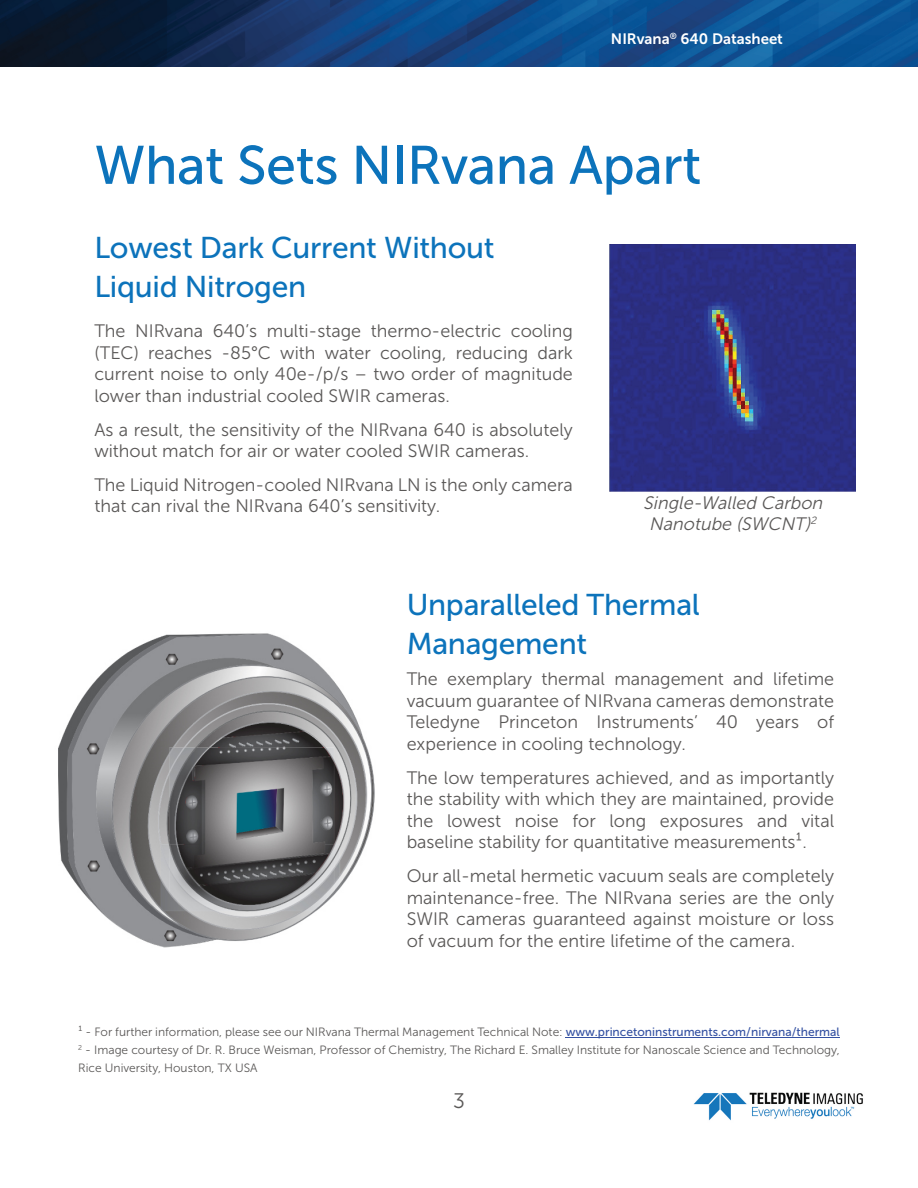
<style>
.page{position:relative;width:918px;height:1188px;background:#fff}
.page>*{position:absolute;margin:0;border:0;box-sizing:border-box;transform-origin:0 0}
.t1{font:54px "Museo Sans 500";letter-spacing:-.01em;color:#0c73bb}
.t2{font:30px/39px "Museo Sans 500";letter-spacing:-.01em;color:#0c73bb}
.t3{font:21px "Museo Sans 300";color:#5a5857}
.t4{font:18px/21.6px "Museo Sans 300";color:#5a5857;text-align:justify}
.t5{font:italic 18px/21.6px "Museo Sans 300";color:#5a5857;text-align:center}
.t6{font:15px "Museo Sans 700";color:#fff}
.t7{font:12px/18px "Museo Sans 300";color:#5a5857;text-align:justify}
.s1{font-family:"Museo Sans 500";color:#3451a2}
</style>
<div class="page">
<img style="left:693px;top:1092px;width:170px;height:29px">
<img style="left:0;top:0;width:918px;height:67px">
<img style="left:58px;top:633px;width:317px;height:315px">
<hr style="left:566px;top:1037px;width:274px;height:1px;background:#3451a2">
<img style="left:609px;top:245px;width:247px;height:246px">
<p class="t6" style="left:611px;top:33px;width:174px">NIRvana<sup>®</sup> 640 Datasheet</p>
<h1 class="t1" style="left:94px;top:143px;width:609px">What Sets NIRvana Apart</h1>
<h2 class="t2" style="left:94px;top:231px;width:402px">Lowest Dark Current Without<br>Liquid Nitrogen</h2>
<p class="t4" style="left:94px;top:322px;width:480px">The NIRvana 640’s multi-stage thermo-electric cooling (TEC) reaches -85°C with water cooling, reducing dark current noise to only 40e-/p/s – two order of magnitude lower than industrial cooled SWIR cameras.</p>
<p class="t4" style="left:94px;top:420px;width:480px">As a result, the sensitivity of the NIRvana 640 is absolutely without match for air or water cooled SWIR cameras.</p>
<p class="t4" style="left:94px;top:476px;width:480px">The Liquid Nitrogen-cooled NIRvana LN is the only camera that can rival the NIRvana 640’s sensitivity.</p>
<p class="t5" style="left:643px;top:493px;width:184px">Single-Walled Carbon<br>Nanotube (SWCNT)<sup>2</sup></p>
<h2 class="t2" style="left:407px;top:588px;width:295px">Unparalleled Thermal<br>Management</h2>
<p class="t4" style="left:407px;top:670px;width:429px">The exemplary thermal management and lifetime vacuum guarantee of NIRvana cameras demonstrate Teledyne Princeton Instruments’ 40 years of experience in cooling technology.</p>
<p class="t4" style="left:407px;top:768px;width:429px">The low temperatures achieved, and as importantly the stability with which they are maintained, provide the lowest noise for long exposures and vital baseline stability for quantitative measurements¹.</p>
<p class="t4" style="left:407px;top:867px;width:429px">Our all-metal hermetic vacuum seals are completely maintenance-free. The NIRvana series are the only SWIR cameras guaranteed against moisture or loss of vacuum for the entire lifetime of the camera.</p>
<p class="t7" style="left:78px;top:1024px;width:763px">¹ - For further information, please see our NIRvana Thermal Management Technical Note: <span class="s1">www.princetoninstruments.com/nirvana/thermal </span><sup>2</sup> - Image courtesy of Dr. R. Bruce Weisman, Professor of Chemistry, The Richard E. Smalley Institute for Nanoscale Science and Technology, Rice University, Houston, TX USA</p>
<p class="t3" style="left:453px;top:1092px;width:13px">3</p>
</div>
